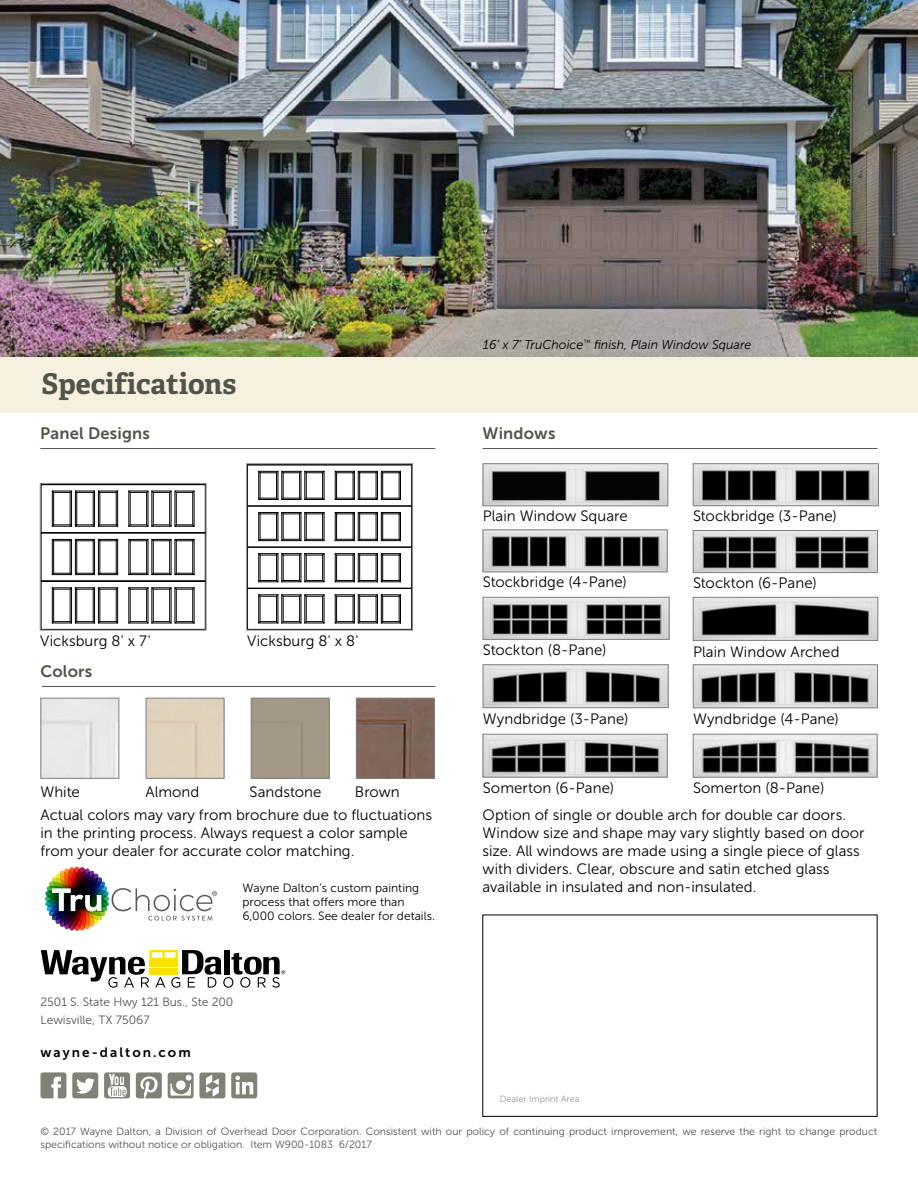
<style>
.page{position:relative;width:918px;height:1188px;background:#fff}
.page>*{position:absolute;margin:0;border:0;box-sizing:border-box;transform-origin:0 0}
.t1{font:700 28.65px "Adelle PE";color:#525349}
.t2{font:16.5px "Museo Sans 700";letter-spacing:.01em;color:#525349}
.t3{font:15px/18px "Museo Sans 300";color:#000}
.t4{font:13.5px "Museo Sans 700";letter-spacing:.15em;color:#000}
.t5{font:italic 12.75px "Museo Sans 300";color:#000}
.t6{font:12px/14.4px "Museo Sans 300";color:#000}
.t7{font:12px/18px "Museo Sans 300";color:#525349}
.t8{font:10.5px/12.6px "Museo Sans 300";color:#525349}
.t9{font:9px "Museo Sans 300";color:#939598}
</style>
<div class="page">
<img style="left:0;top:0;width:918px;height:357px">
<div style="left:0;top:357px;width:918px;height:56px;background:#f5f0e0"></div>
<svg style="left:42px;top:485px;width:162px;height:139px"></svg>
<div style="left:40px;top:483px;width:166px;height:147px;border:1px solid #808080"></div>
<svg style="left:334px;top:470px;width:67px;height:30px"></svg>
<svg style="left:258px;top:470px;width:67px;height:30px"></svg>
<svg style="left:249px;top:506px;width:162px;height:118px"></svg>
<div style="left:247px;top:464px;width:166px;height:166px;border:1px solid #808080"></div>
<img style="left:485px;top:466px;width:181px;height:38px">
<div style="left:483px;top:464px;width:185px;height:42px;border:1px solid #808080"></div>
<img style="left:695px;top:599px;width:181px;height:40px">
<div style="left:693px;top:597px;width:185px;height:44px;border:1px solid #808080"></div>
<img style="left:695px;top:466px;width:182px;height:38px">
<div style="left:693px;top:464px;width:186px;height:42px;border:1px solid #808080"></div>
<img style="left:485px;top:667px;width:181px;height:39px">
<div style="left:483px;top:665px;width:185px;height:43px;border:1px solid #808080"></div>
<img style="left:485px;top:532px;width:180px;height:38px">
<div style="left:483px;top:530px;width:184px;height:42px;border:1px solid #808080"></div>
<img style="left:695px;top:667px;width:181px;height:39px">
<div style="left:693px;top:665px;width:185px;height:43px;border:1px solid #808080"></div>
<img style="left:485px;top:736px;width:180px;height:39px">
<div style="left:483px;top:734px;width:184px;height:43px;border:1px solid #808080"></div>
<img style="left:485px;top:599px;width:182px;height:39px">
<div style="left:483px;top:597px;width:186px;height:43px;border:1px solid #808080"></div>
<img style="left:695px;top:736px;width:180px;height:39px">
<div style="left:693px;top:734px;width:184px;height:43px;border:1px solid #808080"></div>
<img style="left:695px;top:532px;width:181px;height:39px">
<div style="left:693px;top:530px;width:185px;height:43px;border:1px solid #808080"></div>
<hr style="left:40px;top:448px;width:395px;height:1px;background:#525349">
<hr style="left:483px;top:448px;width:395px;height:1px;background:#525349">
<hr style="left:42px;top:686px;width:393px;height:1px;background:#525349">
<div style="left:43px;top:700px;width:74px;height:76px;background:#e8e8e8"></div>
<div style="left:41px;top:698px;width:78px;height:80px;border:1px solid #808080"></div>
<div style="left:148px;top:700px;width:74px;height:76px;background:#e0d2bc"></div>
<div style="left:146px;top:698px;width:78px;height:80px;border:1px solid #808080"></div>
<div style="left:253px;top:700px;width:74px;height:76px;background:#a39785"></div>
<div style="left:251px;top:698px;width:78px;height:80px;border:1px solid #808080"></div>
<img style="left:358px;top:700px;width:75px;height:76px">
<div style="left:356px;top:698px;width:79px;height:80px;border:1px solid #808080"></div>
<img style="left:45px;top:867px;width:172px;height:64px">
<div style="left:483px;top:915px;width:394px;height:202px;border:1px solid #000"></div>
<svg style="left:41px;top:950px;width:244px;height:37px"></svg>
<svg style="left:72px;top:1072px;width:26px;height:26px"></svg>
<svg style="left:40px;top:1072px;width:26px;height:26px"></svg>
<svg style="left:231px;top:1072px;width:26px;height:26px"></svg>
<svg style="left:104px;top:1072px;width:26px;height:26px"></svg>
<svg style="left:136px;top:1072px;width:26px;height:26px"></svg>
<svg style="left:168px;top:1072px;width:57px;height:26px"></svg>
<p class="t5" style="left:483px;top:338px;width:270px">16’ x 7’ TruChoice<sup>™</sup> finish, Plain Window Square</p>
<h1 class="t1" style="left:41px;top:363px;width:196px">Specifications</h1>
<p class="t2" style="left:40px;top:424px;width:111px">Panel Designs</p>
<p class="t2" style="left:483px;top:424px;width:74px">Windows</p>
<p class="t3" style="left:483px;top:507px;width:146px">Plain Window Square</p>
<p class="t3" style="left:693px;top:507px;width:145px">Stockbridge (3-Pane)</p>
<p class="t3" style="left:40px;top:632px;width:112px">Vicksburg 8' x 7'</p>
<p class="t3" style="left:247px;top:632px;width:113px">Vicksburg 8' x 8'</p>
<p class="t2" style="left:41px;top:662px;width:53px">Colors</p>
<p class="t3" style="left:40px;top:783px;width:41px">White</p>
<p class="t3" style="left:145px;top:783px;width:56px">Almond</p>
<p class="t3" style="left:250px;top:783px;width:74px">Sandstone</p>
<p class="t3" style="left:355px;top:783px;width:46px">Brown</p>
<p class="t3" style="left:40px;top:806px;width:393px">Actual colors may vary from brochure due to fluctuations in the printing process. Always request a color sample from your dealer for accurate color matching.</p>
<p class="t6" style="left:243px;top:880px;width:194px">Wayne Dalton’s custom painting process that offers more than<br>6,000 colors. See dealer for details.</p>
<p class="t7" style="left:40px;top:993px;width:194px">2501 S. State Hwy 121 Bus., Ste 200<br>Lewisville, TX 75067</p>
<p class="t4" style="left:40px;top:1045px;width:152px">wayne-dalton.com</p>
<p class="t3" style="left:483px;top:573px;width:146px">Stockbridge (4-Pane)</p>
<p class="t3" style="left:693px;top:574px;width:125px">Stockton (6-Pane)</p>
<p class="t3" style="left:483px;top:641px;width:125px">Stockton (8-Pane)</p>
<p class="t3" style="left:693px;top:642px;width:148px">Plain Window Arched</p>
<p class="t3" style="left:483px;top:710px;width:147px">Wyndbridge (3-Pane)</p>
<p class="t3" style="left:693px;top:710px;width:147px">Wyndbridge (4-Pane)</p>
<p class="t3" style="left:483px;top:779px;width:133px">Somerton (6-Pane)</p>
<p class="t3" style="left:693px;top:779px;width:133px">Somerton (8-Pane)</p>
<p class="t3" style="left:483px;top:806px;width:383px">Option of single or double arch for double car doors.<br>Window size and shape may vary slightly based on door size. All windows are made using a single piece of glass with dividers. Clear, obscure and satin etched glass available in insulated and non-insulated.</p>
<p class="t9" style="left:500px;top:1094px;width:81px">Dealer Imprint Area</p>
<p class="t8" style="left:40px;top:1126px;width:839px">© 2017 Wayne Dalton, a Division of Overhead Door Corporation. Consistent with our policy of continuing product improvement, we reserve the right to change product specifications without notice or obligation. Item W900-1083 6/2017</p>
</div>
